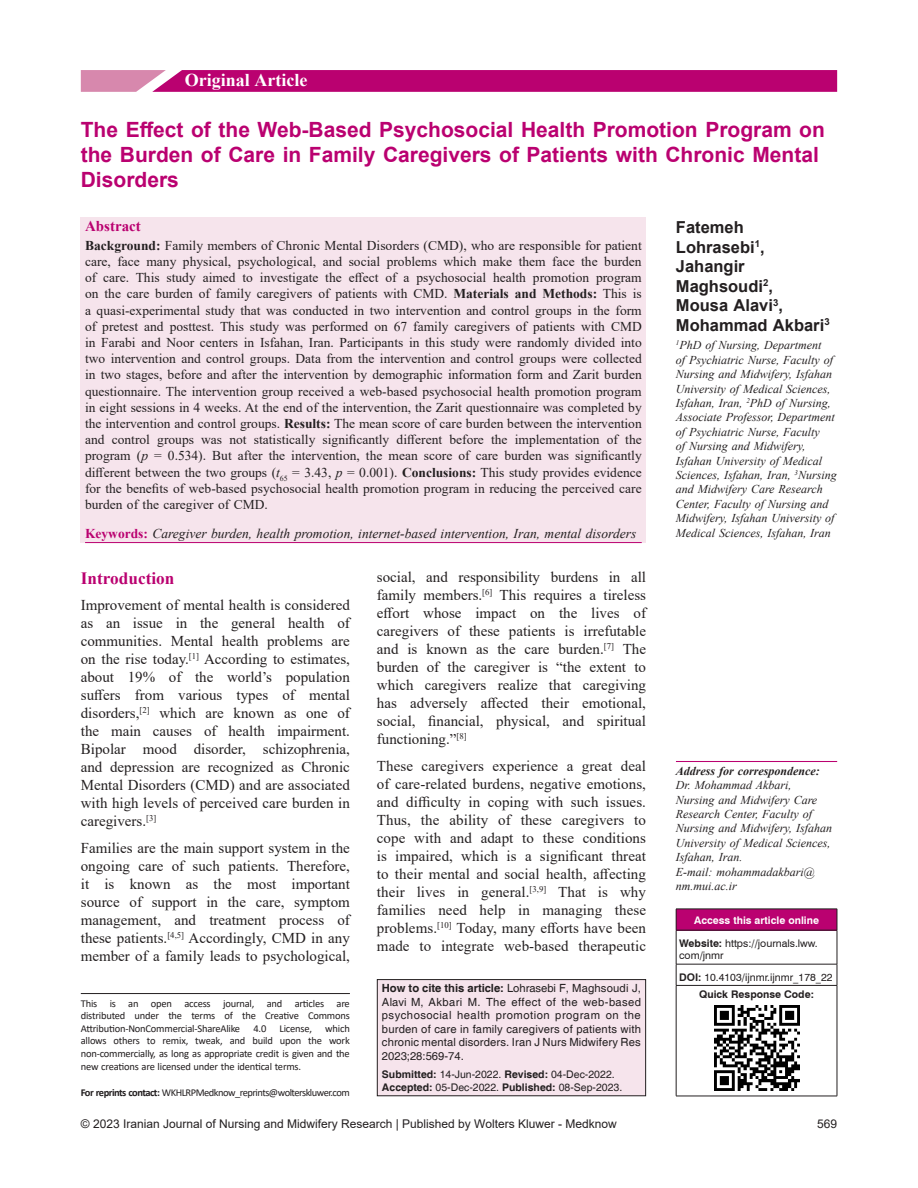
<style>
.page{position:relative;width:918px;height:1188px;background:#fff}
.page>*{position:absolute;margin:0;border:0;box-sizing:border-box;transform-origin:0 0}
.AT{font:700 21px/25.2px "Arial";color:#ba0170}
.AH{font:700 18px "Times New Roman";color:#fff}
.t1{font:700 17.25px "Times New Roman";color:#ba0170}
.AU{font:700 16.5px/19.5px "Arial";color:#231f20}
.TX{font:15px/18px "Times New Roman";color:#231f20;text-align:justify}
.ABSH{font:700 15px "Times New Roman";color:#ba0170}
.ABS{font:13.5px/16.2px "Times New Roman";color:#231f20;text-align:justify}
.KWD{font:italic 13.5px "Times New Roman";color:#231f20}
.AFF{font:italic 12px/14.4px "Times New Roman";color:#231f20}
.ADD{font:italic 12px/14.4px "Times New Roman";color:#231f20}
.t2{font:12px "Arial";color:#231f20}
.HTC{font:11.25px/13.5px "Helvetica";letter-spacing:.01em;color:#231f20;text-align:justify}
.TX-2{font:10.5px/12.6px "Calibri";letter-spacing:-.02em;color:#211d1e;text-align:justify}
.HIS{font:10.5px/13.5px "Helvetica";color:#231f20}
.TX-3{font:10.5px "Calibri";letter-spacing:-.05em;color:#231f20}
.Website{font:10.5px/12.6px "Swiss 721 BT";color:#231f20}
.DOI{font:10.5px "Swiss 721 BT";color:#231f20}
.ATAO{font:700 10.5px "Swiss 721 BT";color:#fff}
.QRC{font:700 10.5px "Swiss 721 BT";color:#231f20}
.s1{font-weight:700}
.s2{font-style:italic}
.s3{font-weight:700;font-style:normal;color:#ba0170}
.s4{font-weight:700;color:#211d1e}
</style>
<div class="page">
<hr style="left:676px;top:761px;width:161px;height:1px;background:#ba0170">
<div style="left:676px;top:909px;width:161px;height:21px;background:#ba0170"></div>
<hr style="left:676px;top:930px;width:161px;height:1px;background:#231f20">
<hr style="left:676px;top:964px;width:161px;height:1px;background:#231f20">
<hr style="left:676px;top:985px;width:161px;height:1px;background:#231f20">
<hr style="left:676px;top:909px;width:161px;height:1px;background:#231f20">
<svg style="left:676px;top:909px;width:1px;height:21px"></svg>
<svg style="left:837px;top:909px;width:1px;height:21px"></svg>
<hr style="left:676px;top:930px;width:1px;height:34px;background:#231f20">
<hr style="left:837px;top:930px;width:1px;height:34px;background:#231f20">
<svg style="left:676px;top:964px;width:1px;height:21px"></svg>
<svg style="left:837px;top:964px;width:1px;height:21px"></svg>
<hr style="left:676px;top:986px;width:1px;height:110px;background:#231f20">
<hr style="left:837px;top:986px;width:1px;height:110px;background:#231f20">
<hr style="left:676px;top:1096px;width:161px;height:1px;background:#231f20">
<img style="left:714px;top:1005px;width:85px;height:85px">
<div style="left:81px;top:217px;width:565px;height:325px;background:#f6e4ec"></div>
<hr style="left:85px;top:542px;width:557px;height:1px;background:#ba0170">
<svg style="left:81px;top:70px;width:756px;height:22px;background:#be157a"></svg>
<hr style="left:81px;top:993px;width:269px;height:1px;background:#231f20">
<div style="left:377px;top:980px;width:269px;height:116px;background:#f6e4ec"></div>
<div style="left:377px;top:979px;width:269px;height:117px;border:1px solid #231f20"></div>
<p class="AH" style="left:185px;top:67px;width:124px">Original Article</p>
<p class="AT" style="left:81px;top:117px;width:746px">The Effect of the Web‑Based Psychosocial Health Promotion Program on the Burden of Care in Family Caregivers of Patients with Chronic Mental<br>Disorders</p>
<p class="ABSH" style="left:85px;top:216px;width:57px">Abstract</p>
<p class="ABS" style="left:85px;top:237px;width:558px"><span class="s1">Background:</span> Family members of Chronic Mental Disorders (CMD), who are responsible for patient care, face many physical, psychological, and social problems which make them face the burden of care. This study aimed to investigate the effect of a psychosocial health promotion program on the care burden of family caregivers of patients with CMD. <span class="s1">Materials and Methods:</span> This is a quasi‑experimental study that was conducted in two intervention and control groups in the form of pretest and posttest. This study was performed on 67 family caregivers of patients with CMD in Farabi and Noor centers in Isfahan, Iran. Participants in this study were randomly divided into two intervention and control groups. Data from the intervention and control groups were collected in two stages, before and after the intervention by demographic information form and Zarit burden questionnaire. The intervention group received a web‑based psychosocial health promotion program in eight sessions in 4 weeks. At the end of the intervention, the Zarit questionnaire was completed by the intervention and control groups. <span class="s1">Results:</span> The mean score of care burden between the intervention and control groups was not statistically significantly different before the implementation of the program (<span class="s2">p</span> = 0.534). But after the intervention, the mean score of care burden was significantly different between the two groups (<span class="s2">t</span><sub>65</sub> = 3.43, <span class="s2">p</span> = 0.001). <span class="s1">Conclusions:</span> This study provides evidence for the benefits of web‑based psychosocial health promotion program in reducing the perceived care burden of the caregiver of CMD.</p>
<p class="KWD" style="left:85px;top:524px;width:553px"><span class="s3">Keywords:</span> Caregiver burden, health promotion, internet‑based intervention, Iran, mental disorders</p>
<h1 class="t1" style="left:81px;top:565px;width:95px">Introduction</h1>
<p class="TX" style="left:81px;top:596px;width:271px">Improvement of mental health is considered as an issue in the general health of communities. Mental health problems are on the rise today.<sup>[1]</sup> According to estimates, about 19% of the world’s population suffers from various types of mental disorders,<sup>[2]</sup> which are known as one of the main causes of health impairment.<br>Bipolar mood disorder, schizophrenia, and depression are recognized as Chronic Mental Disorders (CMD) and are associated with high levels of perceived care burden in caregivers.<sup>[3]</sup></p>
<p class="TX" style="left:81px;top:838px;width:271px">Families are the main support system in the ongoing care of such patients. Therefore, it is known as the most important source of support in the care, symptom management, and treatment process of these patients.<sup>[4,5]</sup> Accordingly, CMD in any member of a family leads to psychological,</p>
<p class="TX-2" style="left:81px;top:997px;width:271px">This is an open access journal, and articles are distributed under the terms of the Creative Commons Attribution‑NonCommercial‑ShareAlike</p>
<p class="TX-2" style="left:81px;top:1022px;width:271px;text-indent:244px">which allows others to remix, tweak, and build upon the work non‑commercially, as long as appropriate credit is given and the new creations are licensed under the identical terms.</p>
<p class="TX-3" style="left:81px;top:1085px;width:270px"><span class="s4">For reprints contact:</span> WKHLRPMedknow_reprints@wolterskluwer.com</p>
<p class="TX-2" style="left:253px;top:1022px;width:14px">4.0</p>
<p class="TX-2" style="left:280px;top:1022px;width:34px">License,</p>
<p class="TX" style="left:377px;top:568px;width:271px">social, and responsibility burdens in all family members.<sup>[6]</sup> This requires a tireless effort whose impact on the lives of caregivers of these patients is irrefutable and is known as the care burden.<sup>[7]</sup> The burden of the caregiver is “the extent to which caregivers realize that caregiving has adversely affected their emotional, social, financial, physical, and spiritual functioning.”<sup>[8]</sup></p>
<p class="TX" style="left:377px;top:756px;width:271px">These caregivers experience a great deal of care‑related burdens, negative emotions, and difficulty in coping with such issues.<br>Thus, the ability of these caregivers to cope with and adapt to these conditions is impaired, which is a significant threat to their mental and social health, affecting their lives in general.<sup>[3,9]</sup> That is why families need help in managing these problems.<sup>[10]</sup> Today, many efforts have been made to integrate web‑based therapeutic</p>
<p class="HTC" style="left:382px;top:982px;width:261px"><span class="s1">How to cite this article:</span> Lohrasebi F, Maghsoudi J, Alavi M, Akbari M. The effect of the web‑based psychosocial health promotion program on the burden of care in family caregivers of patients with chronic mental disorders. Iran J Nurs Midwifery Res 2023;28:569-74.</p>
<p class="HIS" style="left:382px;top:1068px;width:242px"><span class="s1">Submitted:</span> 14-Jun-2022. <span class="s1">Revised:</span> 04-Dec-2022.<br><span class="s1">Accepted:</span> 05-Dec-2022. <span class="s1">Published:</span> 08-Sep-2023.</p>
<p class="AU" style="left:676px;top:218px;width:155px">Fatemeh<br>Lohrasebi<sup>1</sup>,<br>Jahangir<br>Maghsoudi<sup>2</sup>,<br>Mousa Alavi<sup>3</sup>,<br>Mohammad Akbari<sup>3</sup></p>
<p class="AFF" style="left:676px;top:338px;width:162px"><sup>1</sup>PhD of Nursing, Department<br>of Psychiatric Nurse, Faculty of<br>Nursing and Midwifery, Isfahan<br>University of Medical Sciences,<br>Isfahan, Iran, <sup>2</sup>PhD of Nursing,<br>Associate Professor, Department of Psychiatric Nurse, Faculty<br>of Nursing and Midwifery,<br>Isfahan University of Medical<br>Sciences, Isfahan, Iran, <sup>3</sup>Nursing and Midwifery Care Research<br>Center, Faculty of Nursing and<br>Midwifery, Isfahan University of<br>Medical Sciences, Isfahan, Iran</p>
<p class="ADD" style="left:676px;top:763px;width:158px"><span class="s1">Address for correspondence:<br></span>Dr. Mohammad Akbari,<br>Nursing and Midwifery Care<br>Research Center, Faculty of<br>Nursing and Midwifery, Isfahan<br>University of Medical Sciences,<br>Isfahan, Iran.<br>E‑mail: mohammadakbari@ nm.mui.ac.ir</p>
<p class="ATAO" style="left:694px;top:912px;width:126px">Access this article online</p>
<p class="Website" style="left:679px;top:936px;width:140px"><span class="s1">Website:</span> https://journals.lww. com/jnmr</p>
<p class="DOI" style="left:679px;top:970px;width:155px"><span class="s1">DOI:</span> 10.4103/ijnmr.ijnmr_178_22</p>
<p class="QRC" style="left:699px;top:987px;width:116px">Quick Response Code:</p>
<p class="t2" style="left:81px;top:1116px;width:537px">© 2023 Iranian Journal of Nursing and Midwifery Research | Published by Wolters Kluwer - Medknow</p>
<p class="t2" style="left:817px;top:1116px;width:22px">569</p>
</div>
